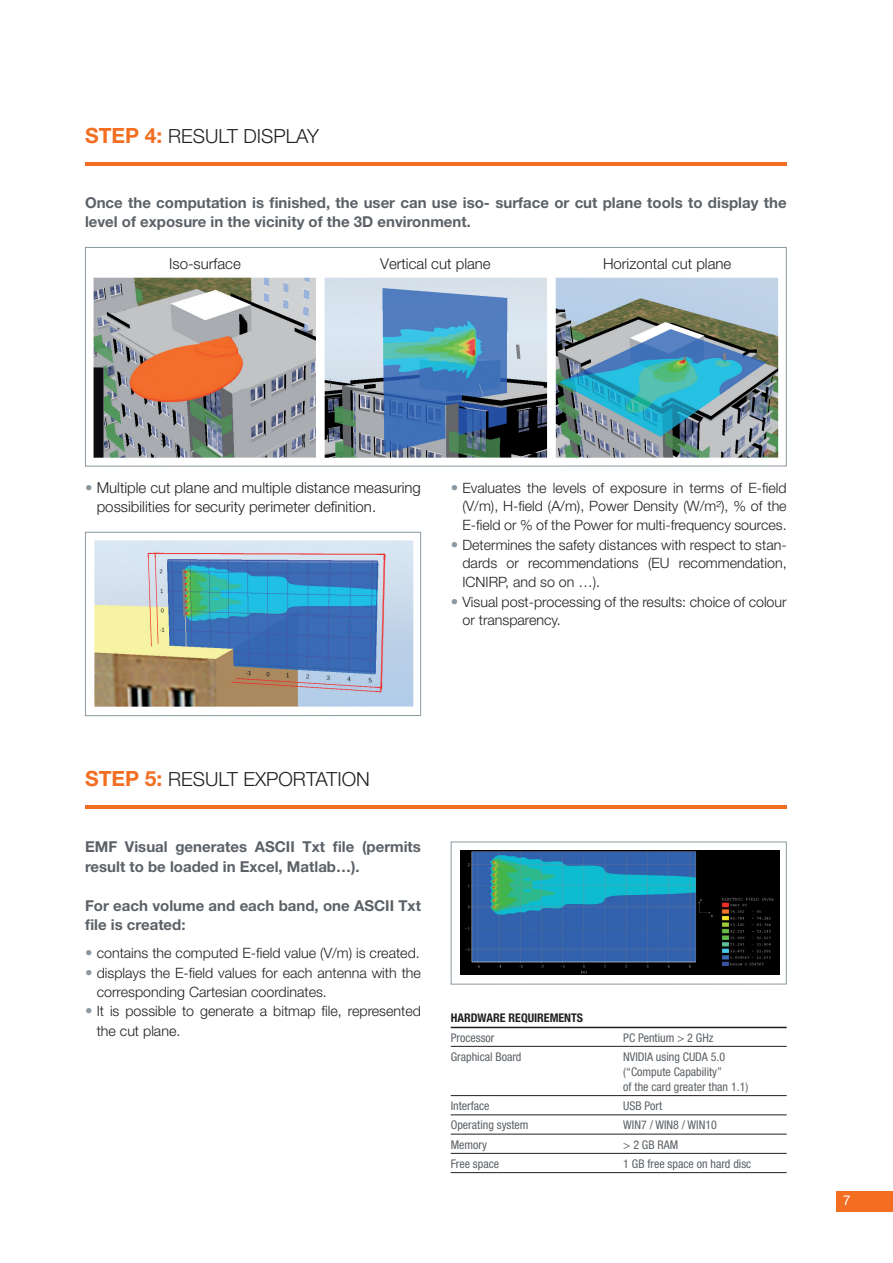
<style>
.page{position:relative;width:893px;height:1263px;background:#fff}
.page>*{position:absolute;margin:0;border:0;box-sizing:border-box;transform-origin:0 0}
.TEXTE{font:300 19.5px "Helvetica Neue LT Std";color:#231f20}
.TEXTE-2{font:700 15px/19.5px "Helvetica Neue LT Std";color:#5b6166}
.TEXTE-3{font:300 15px/19.5px "Helvetica Neue LT Std";color:#231f20}
.TEXTE-4{font:300 14.25px/18.8px "Helvetica Neue LT Std";color:#231f20}
.t1{font:13.5px "Helvetica Neue LT Std";color:#fff}
.t2{font:condensed 12px/15px "Helvetica Neue LT Std";color:#5b6166}
.t3{font:700 condensed 12px "Helvetica Neue LT Std";color:#231f20}
.s1{font-weight:700;font-size:21px;color:#f36e21}
.s2{color:#8b98a0}
.s3{font-size:15px;color:#8b98a0}
</style>
<div class="page">
<div style="left:836px;top:1191px;width:57px;height:20px;background:#f36e21"></div>
<hr style="left:85px;top:162px;width:702px;height:3px;background:#f36e21">
<div style="left:85px;top:247px;width:702px;height:219px;border:1px solid #8b98a0"></div>
<img style="left:94px;top:278px;width:222px;height:180px">
<img style="left:325px;top:278px;width:222px;height:180px">
<img style="left:556px;top:278px;width:222px;height:180px">
<div style="left:451px;top:842px;width:336px;height:142px;border:1px solid #8b98a0"></div>
<hr style="left:85px;top:805px;width:702px;height:4px;background:#f36e21">
<img style="left:460px;top:850px;width:319px;height:125px">
<div style="left:85px;top:532px;width:336px;height:184px;border:1px solid #8b98a0"></div>
<img style="left:94px;top:540px;width:319px;height:167px">
<hr style="left:451px;top:1027px;width:336px;height:1px;background:#231f20">
<hr style="left:451px;top:1046px;width:336px;height:1px;background:#231f20">
<hr style="left:451px;top:1095px;width:336px;height:1px;background:#231f20">
<hr style="left:451px;top:1114px;width:336px;height:1px;background:#231f20">
<hr style="left:451px;top:1134px;width:336px;height:1px;background:#231f20">
<hr style="left:451px;top:1153px;width:336px;height:1px;background:#231f20">
<hr style="left:451px;top:1172px;width:336px;height:1px;background:#231f20">
<p class="TEXTE" style="left:85px;top:124px;width:235px"><span class="s1">STEP 4:</span> RESULT DISPLAY</p>
<p class="TEXTE-2" style="left:85px;top:192px;width:703px">Once the computation is finished, the user can use iso- surface or cut plane tools to display the level of exposure in the vicinity of the 3D environment.</p>
<p class="TEXTE-3" style="left:169px;top:253px;width:73px">Iso-surface</p>
<p class="TEXTE-3" style="left:380px;top:254px;width:112px">Vertical cut plane</p>
<p class="TEXTE-3" style="left:603px;top:254px;width:130px">Horizontal cut plane</p>
<p class="TEXTE-3" style="left:97px;top:477px;width:326px;text-indent:-12px"><span class="s2">•</span> Multiple cut plane and multiple distance measuring possibilities for security perimeter definition.</p>
<p class="TEXTE-4" style="left:462px;top:478px;width:326px;text-align:justify;text-indent:-12px"><span class="s3">•</span> Evaluates the levels of exposure in terms of E-field (V/m), H-field (A/m), Power Density (W/m²), % of the E-field or % of the Power for multi-frequency sources.</p>
<p class="TEXTE-4" style="left:462px;top:535px;width:326px;text-align:justify;text-indent:-12px"><span class="s3">•</span> Determines the safety distances with respect to stan&shy;dards or recommendations (EU recommendation, ICNIRP, and so on …).</p>
<p class="TEXTE-4" style="left:462px;top:592px;width:326px;text-indent:-12px"><span class="s3">•</span> Visual post-processing of the results: choice of colour or transparency.</p>
<p class="TEXTE" style="left:85px;top:767px;width:286px"><span class="s1">STEP 5:</span> RESULT EXPORTATION</p>
<p class="TEXTE-2" style="left:85px;top:837px;width:337px">EMF Visual generates ASCII Txt file (permits result to be loaded in Excel, Matlab…).</p>
<p class="TEXTE-2" style="left:85px;top:895px;width:337px">For each volume and each band, one ASCII Txt file is created:</p>
<p class="TEXTE-4" style="left:85px;top:944px;width:336px"><span class="s3">•</span> contains the computed E-field value (V/m) is created.</p>
<p class="TEXTE-4" style="left:97px;top:963px;width:326px;text-indent:-12px"><span class="s3">•</span> displays the E-field values for each antenna with the corresponding Cartesian coordinates.</p>
<p class="TEXTE-4" style="left:97px;top:1001px;width:326px;line-height:19.5px;text-indent:-12px"><span class="s3">•</span> It is possible to generate a bitmap file, represented the cut plane.</p>
<p class="t3" style="left:451px;top:1011px;width:134px">HARDWARE REQUIREMENTS</p>
<p class="t2" style="left:451px;top:1030px;width:45px">Processor</p>
<p class="t2" style="left:623px;top:1030px;width:92px">PC Pentium &gt; 2 GHz</p>
<p class="t2" style="left:451px;top:1049px;width:72px">Graphical Board</p>
<p class="t2" style="left:623px;top:1049px;width:127px">NVIDIA using CUDA 5.0 (“Compute Capability”<br>of the card greater than 1.1)</p>
<p class="t2" style="left:451px;top:1098px;width:40px">Interface</p>
<p class="t2" style="left:623px;top:1098px;width:40px">USB Port</p>
<p class="t2" style="left:451px;top:1118px;width:79px">Operating system</p>
<p class="t2" style="left:623px;top:1118px;width:95px">WIN7 / WIN8 / WIN10</p>
<p class="t2" style="left:451px;top:1137px;width:38px">Memory</p>
<p class="t2" style="left:623px;top:1137px;width:56px">&gt; 2 GB RAM</p>
<p class="t2" style="left:451px;top:1156px;width:50px">Free space</p>
<p class="t2" style="left:623px;top:1156px;width:130px">1 GB free space on hard disc</p>
<p class="t1" style="left:843px;top:1192px;width:9px">7</p>
</div>
